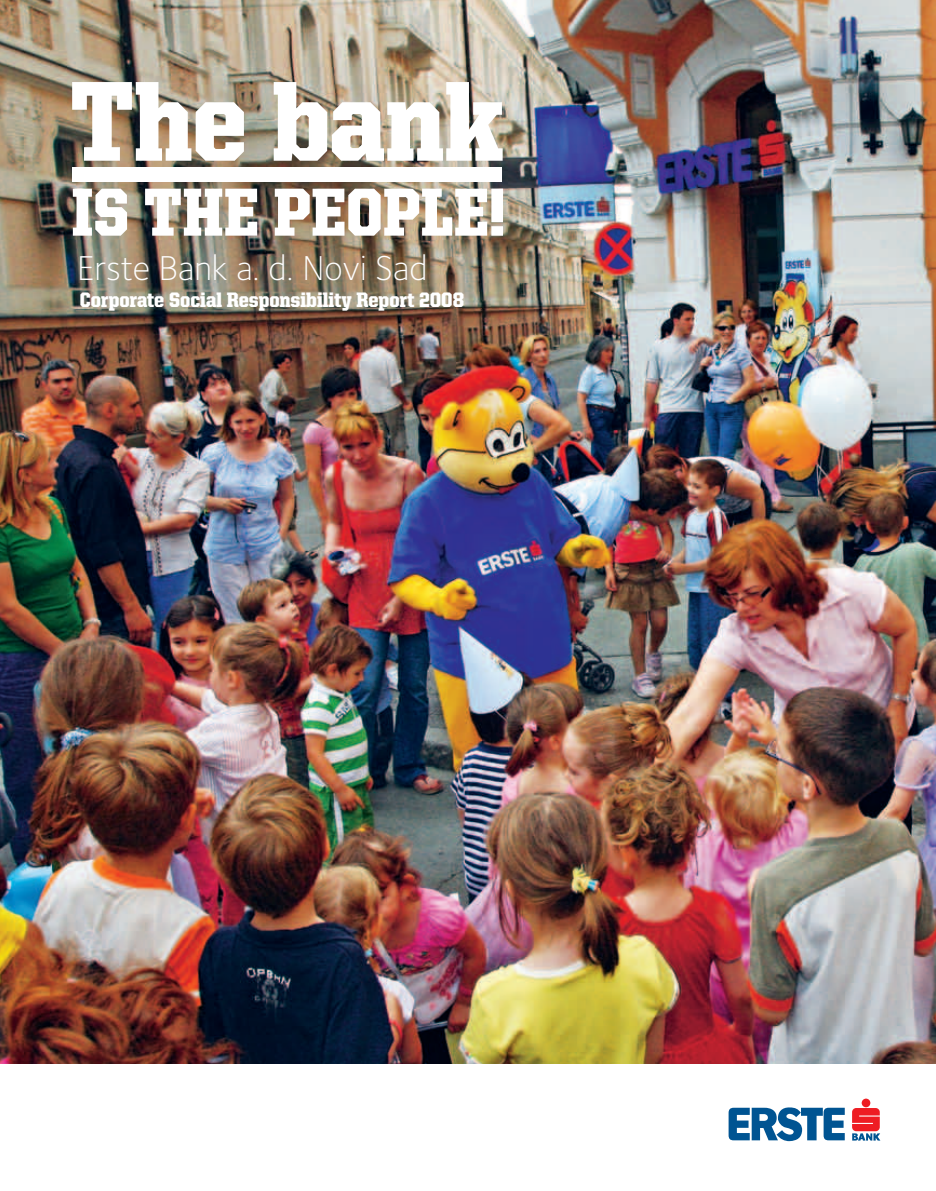
<style>
.page{position:relative;width:936px;height:1191px;background:#fff}
.page>*{position:absolute;margin:0;border:0;box-sizing:border-box;transform-origin:0 0}
.t1{font:900 114px "United Serif Semi Cond";color:#fff}
.t2{font:900 68.1px "United Serif Semi Cond";letter-spacing:.01em;color:#fff}
.t3{font:300 35.7px "moj Foundry Sterling";color:#fff}
.t4{font:900 21px "United Serif Semi Cond";color:#fff}
</style>
<div class="page">
<img style="left:0;top:0;width:935px;height:1063px">
<div style="left:73px;top:168px;width:429px;height:14px;background:#fff"></div>
<div style="left:861px;top:1098px;width:9px;height:9px;background:#ee1d23;border-radius:50%"></div>
<svg style="left:852px;top:1108px;width:28px;height:32px"></svg>
<svg style="left:728px;top:1107px;width:116px;height:34px"></svg>
<h1 class="t1" style="left:70px;top:60px;width:435px">The bank</h1>
<h2 class="t2" style="left:72px;top:175px;width:436px">is the people!</h2>
<h3 class="t3" style="left:77px;top:247px;width:352px">Erste Bank a. d. Novi Sad</h3>
<p class="t4" style="left:80px;top:288px;width:385px">Corporate Social Responsibility Report 2008</p>
</div>
